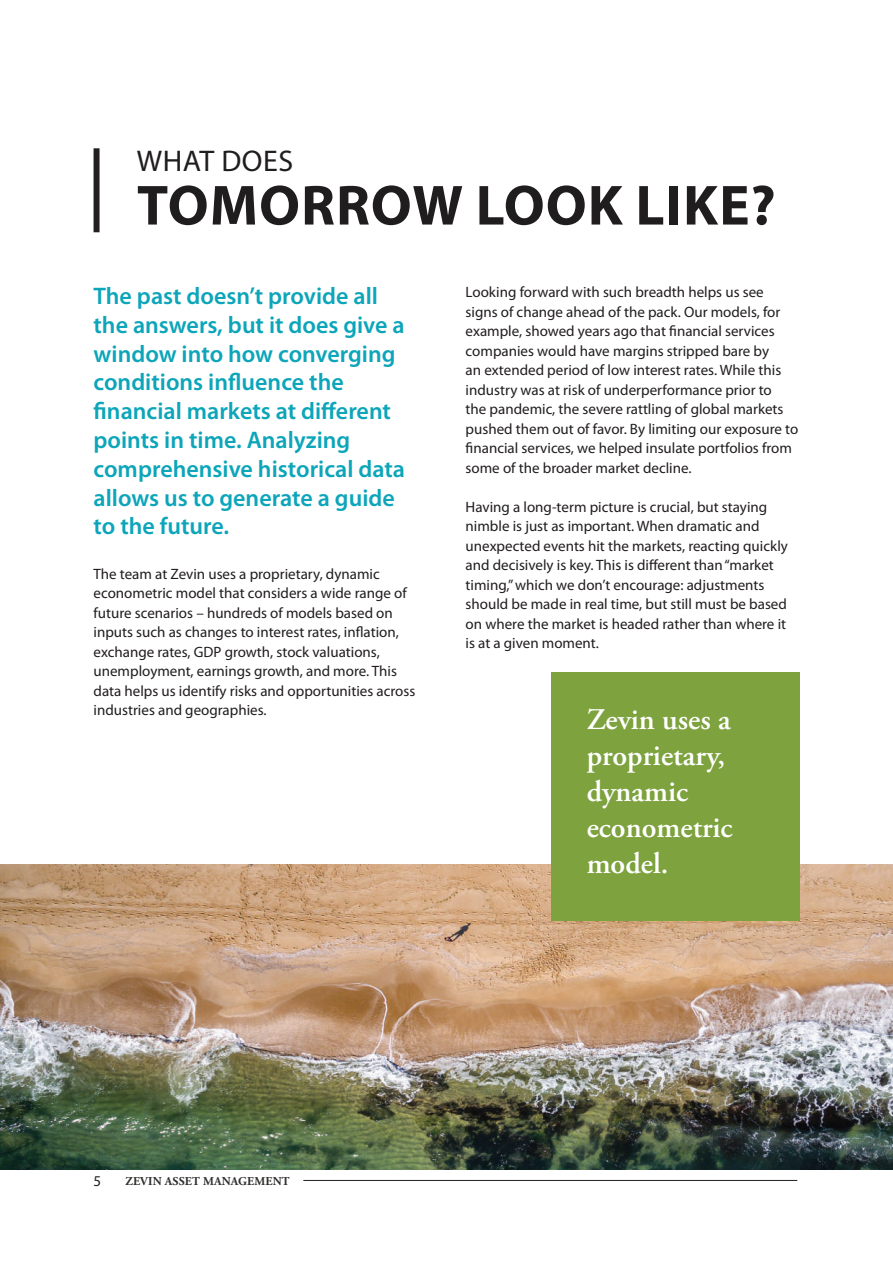
<style>
.page{position:relative;width:893px;height:1263px;background:#fff}
.page>*{position:absolute;margin:0;border:0;box-sizing:border-box;transform-origin:0 0}
.t1{font:700 57px "Myriad Pro";letter-spacing:.02em;color:#201d1e}
.t2{font:600 30px/36px "Adobe Garamond Pro";color:#fff}
.t3{font:30px "Myriad Pro";letter-spacing:.02em;color:#201d1e}
.t4{font:600 24px/28.8px "Myriad Pro";color:#0ca5b9}
.t5{font:15px/19.5px "Myriad Pro";color:#211d1e}
.t6{font:15px "Myriad Pro";color:#231f20}
.t7{font:700 12px "Adobe Garamond Pro";letter-spacing:.015em;color:#2f302e}
</style>
<div class="page">
<img style="left:0;top:864px;width:893px;height:305px">
<div style="left:94px;top:148px;width:6px;height:84px;background:#231f20"></div>
<div style="left:551px;top:672px;width:248px;height:248px;background:#7da23e"></div>
<hr style="left:303px;top:1180px;width:494px;height:1px;background:#231f20">
<h2 class="t3" style="left:137px;top:143px;width:158px">WHAT DOES</h2>
<h1 class="t1" style="left:137px;top:168px;width:640px">TOMORROW LOOK LIKE?</h1>
<p class="t4" style="left:94px;top:281px;width:313px">The past doesn’t provide all the answers, but it does give a window into how converging conditions influence the financial markets at different points in time. Analyzing comprehensive historical data allows us to generate a guide to the future.</p>
<p class="t5" style="left:94px;top:564px;width:323px">The team at Zevin uses a proprietary, dynamic econometric model that considers a wide range of future scenarios – hundreds of models based on inputs such as changes to interest rates, inflation, exchange rates, GDP growth, stock valuations, unemployment, earnings growth, and more. This data helps us identify risks and opportunities across industries and geographies.</p>
<p class="t5" style="left:466px;top:282px;width:334px">Looking forward with such breadth helps us see signs of change ahead of the pack. Our models, for example, showed years ago that financial services companies would have margins stripped bare by<br>an extended period of low interest rates. While this industry was at risk of underperformance prior to<br>the pandemic, the severe rattling of global markets pushed them out of favor. By limiting our exposure to financial services, we helped insulate portfolios from some of the broader market decline.</p>
<p class="t5" style="left:466px;top:497px;width:324px">Having a long-term picture is crucial, but staying nimble is just as important. When dramatic and unexpected events hit the markets, reacting quickly and decisively is key. This is different than “market timing,” which we don’t encourage: adjustments should be made in real time, but still must be based on where the market is headed rather than where it is at a given moment.</p>
<h2 class="t2" style="left:587px;top:702px;width:147px">Zevin uses a proprietary, dynamic econometric model.</h2>
<p class="t6" style="left:94px;top:1172px;width:9px">5</p>
<p class="t7" style="left:126px;top:1174px;width:166px">ZEVIN ASSET MANAGEMENT</p>
</div>
